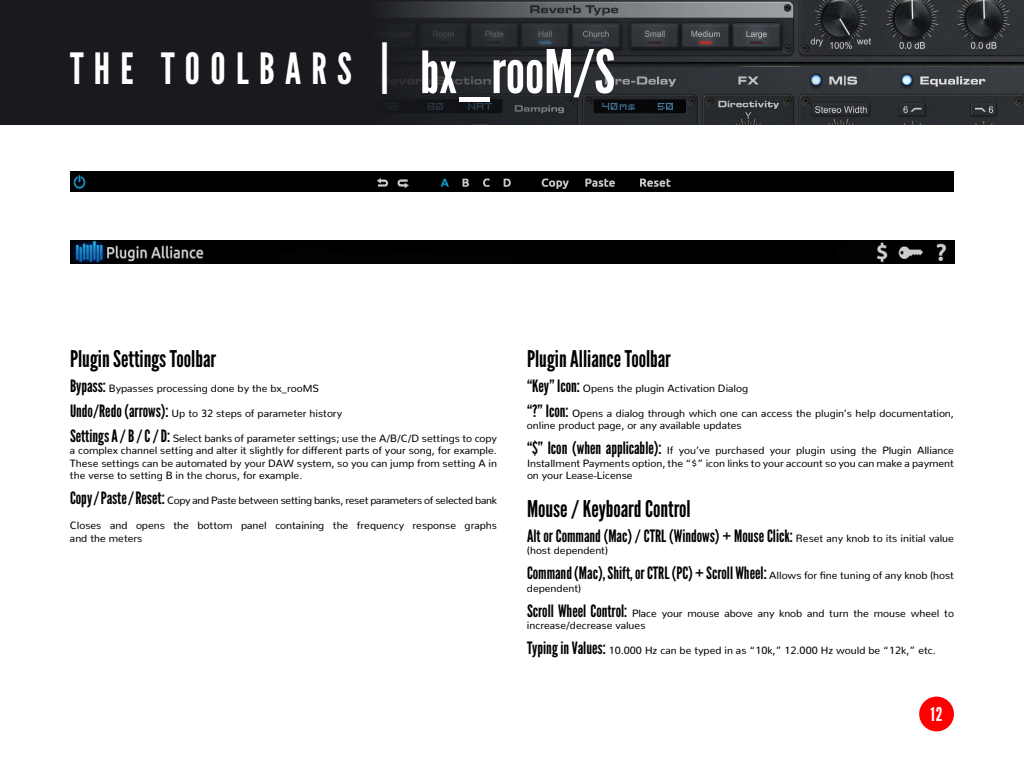
<style>
.page{position:relative;width:1024px;height:768px;background:#fff}
.page>*{position:absolute;margin:0;border:0;box-sizing:border-box;transform-origin:0 0}
.t1{font:43px "League Gothic";letter-spacing:.24em;color:#fff}
.t2{font:23px "League Gothic";color:#000}
.t3{font:19px "League Gothic";color:#fff}
.t4{font:17px "League Gothic";color:#000}
.t5{font:10.5px/12.5px "Nunito";color:#000}
.t6{font:10.5px "Nunito";letter-spacing:-.025em;color:#000}
.s1{font-size:48px}
.s2{font-size:58px}
.s3{font-size:60px}
.s4{font-family:"League Gothic";font-size:17px}
.s5{font-family:"Nunito";font-size:10.5px}
</style>
<div class="page">
<svg style="left:0;top:0;width:1024px;height:125px;background:#282a2e"></svg>
<div style="left:919px;top:697px;width:35px;height:34px;background:#f00;border-radius:50%"></div>
<div style="left:70px;top:172px;width:884px;height:20px;background:#000"></div>
<img style="left:72px;top:242px;width:881px;height:20px">
<div style="left:70px;top:240px;width:885px;height:24px;border:1px solid #000"></div>
<h1 class="t1" style="left:70px;top:43px;width:547px">THE TOOLBARS <span class="s1">|</span> <span class="s2">bx_</span><span class="s3">rooM/S</span></h1>
<h2 class="t2" style="left:70px;top:345px;width:148px">Plugin Settings Toolbar</h2>
<p class="t5" style="left:70px;top:381px;width:251px"><span class="s4">Bypass:</span> Bypasses processing done by the bx_rooMS</p>
<p class="t5" style="left:70px;top:406px;width:274px"><span class="s4">Undo/Redo (arrows):</span> Up to 32 steps of parameter history</p>
<p class="t5" style="left:70px;top:431px;width:428px;text-align:justify"><span class="s4">Settings A / B / C / D:</span> Select banks of parameter settings; use the A/B/C/D settings to copy a complex channel setting and alter it slightly for different parts of your song, for example.<br>These settings can be automated by your DAW system, so you can jump from setting A in the verse to setting B in the chorus, for example.</p>
<p class="t6" style="left:70px;top:492px;width:428px"><span class="s4">Copy / Paste / Reset:</span> Copy and Paste between setting banks, reset parameters of selected bank</p>
<p class="t5" style="left:70px;top:518px;width:428px">Closes and opens the bottom panel containing the frequency response graphs and the meters</p>
<h2 class="t2" style="left:527px;top:345px;width:145px">Plugin Alliance Toolbar</h2>
<p class="t5" style="left:527px;top:381px;width:223px"><span class="s4">“Key” Icon:</span> Opens the plugin Activation Dialog</p>
<p class="t5" style="left:527px;top:406px;width:428px"><span class="s4">“?” Icon:</span> Opens a dialog through which one can access the plugin’s help documentation, online product page, or any available updates</p>
<p class="t5" style="left:527px;top:443px;width:428px;text-align:justify"><span class="s4">“$” Icon (when applicable):</span> If you’ve purchased your plugin using the Plugin Alliance Installment Payments option, the “$” icon links to your account so you can make a payment on your Lease-License</p>
<h2 class="t2" style="left:527px;top:495px;width:165px">Mouse / Keyboard Control</h2>
<h3 class="t4" style="left:527px;top:526px;width:428px">Alt or Command (Mac) / CTRL (Windows) + Mouse Click: <span class="s5">Reset any knob to its initial value</span></h3>
<p class="t5" style="left:527px;top:543px;width:83px">(host dependent)</p>
<h3 class="t4" style="left:527px;top:563px;width:428px">Command (Mac), Shift, or CTRL (PC) + Scroll Wheel: <span class="s5">Allows for fine tuning of any knob (host</span></h3>
<p class="t5" style="left:527px;top:581px;width:56px">dependent)</p>
<p class="t5" style="left:527px;top:606px;width:428px"><span class="s4">Scroll Wheel Control:</span> Place your mouse above any knob and turn the mouse wheel to increase/decrease values</p>
<p class="t5" style="left:527px;top:643px;width:410px"><span class="s4">Typing in Values:</span> 10.000 Hz can be typed in as “10k,” 12.000 Hz would be “12k,” etc.</p>
<h3 class="t3" style="left:931px;top:703px;width:14px">12</h3>
</div>
